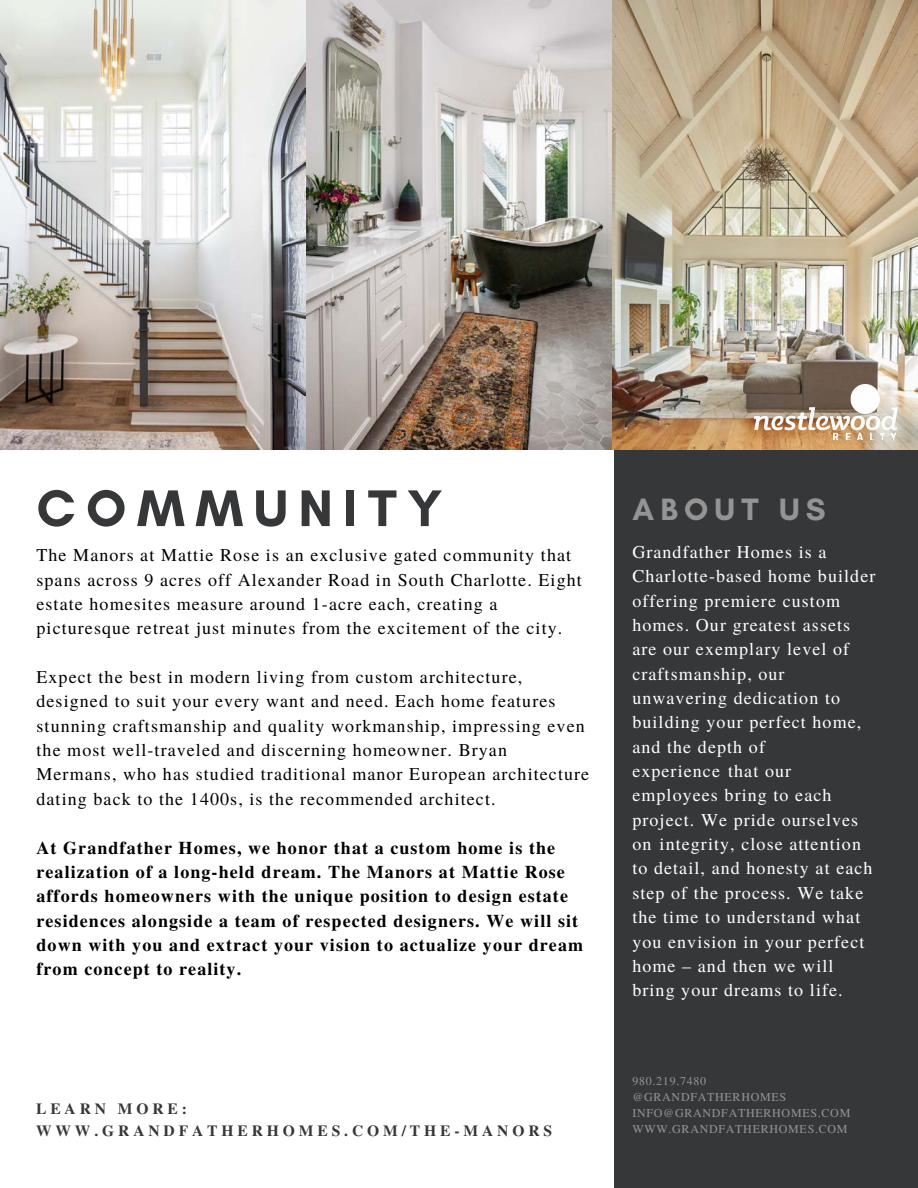
<style>
.page{position:relative;width:918px;height:1188px;background:#fff}
.page>*{position:absolute;margin:0;border:0;box-sizing:border-box;transform-origin:0 0}
.t1{font:700 52.5px "Glacial Indifference";letter-spacing:.2em;color:#363739}
.t2{font:700 31.5px "Glacial Indifference";letter-spacing:.2em;color:#949494}
.t3{font:18px/24.3px "Te X Gyre Termes";letter-spacing:.06em;color:#000}
.t4{font:18px/24.3px "Te X Gyre Termes";letter-spacing:.06em;color:#fff}
.t5{font:700 18px/24.3px "Te X Gyre Termes";letter-spacing:.06em;color:#000}
.t6{font:700 15.6px/22.5px "Te X Gyre Termes";letter-spacing:.25em;color:#363739}
.t7{font:12px "Te X Gyre Termes";letter-spacing:.06em;color:#949494}
</style>
<div class="page">
<div style="left:614px;top:450px;width:304px;height:738px;background:#363739"></div>
<img style="left:0;top:0;width:918px;height:450px">
<img style="left:755px;top:385px;width:143px;height:55px">
<p class="t1" style="left:37px;top:476px;width:407px">COMMUNITY</p>
<h4 class="t3" style="left:37px;top:542px;width:547px">The Manors at Mattie Rose is an exclusive gated community that spans across 9 acres off Alexander Road in South Charlotte. Eight estate homesites measure around 1-acre each, creating a picturesque retreat just minutes from the excitement of the city.</h4>
<p class="t3" style="left:37px;top:664px;width:554px">Expect the best in modern living from custom architecture, designed to suit your every want and need. Each home features stunning craftsmanship and quality workmanship, impressing even the most well-traveled and discerning homeowner. Bryan Mermans, who has studied traditional manor European architecture dating back to the 1400s, is the recommended architect.</p>
<p class="t5" style="left:37px;top:834px;width:548px">At Grandfather Homes, we honor that a custom home is the realization of a long-held dream. The Manors at Mattie Rose affords homeowners with the unique position to design estate residences alongside a team of respected designers. We will sit down with you and extract your vision to actualize your dream from concept to reality.</p>
<p class="t6" style="left:36px;top:1096px;width:518px">LEARN MORE:<br>WWW.GRANDFATHERHOMES.COM/THE-MANORS</p>
<h2 class="t2" style="left:632px;top:490px;width:195px">ABOUT US</h2>
<h1 class="t4" style="left:632px;top:539px;width:245px">Grandfather Homes is a<br>Charlotte-based home builder offering premiere custom homes. Our greatest assets are our exemplary level of craftsmanship, our unwavering dedication to building your perfect home, and the depth of<br>experience that our employees bring to each project. We pride ourselves on integrity, close attention to detail, and honesty at each step of the process. We take the time to understand what you envision in your perfect home – and then we will bring your dreams to life.</h1>
<h4 class="t7" style="left:632px;top:1072px;width:75px">980.219.7480</h4>
<h4 class="t7" style="left:632px;top:1088px;width:155px">@GRANDFATHERHOMES</h4>
<h3 class="t7" style="left:632px;top:1104px;width:220px">INFO@GRANDFATHERHOMES.COM</h3>
<h5 class="t7" style="left:632px;top:1120px;width:217px">WWW.GRANDFATHERHOMES.COM</h5>
</div>
